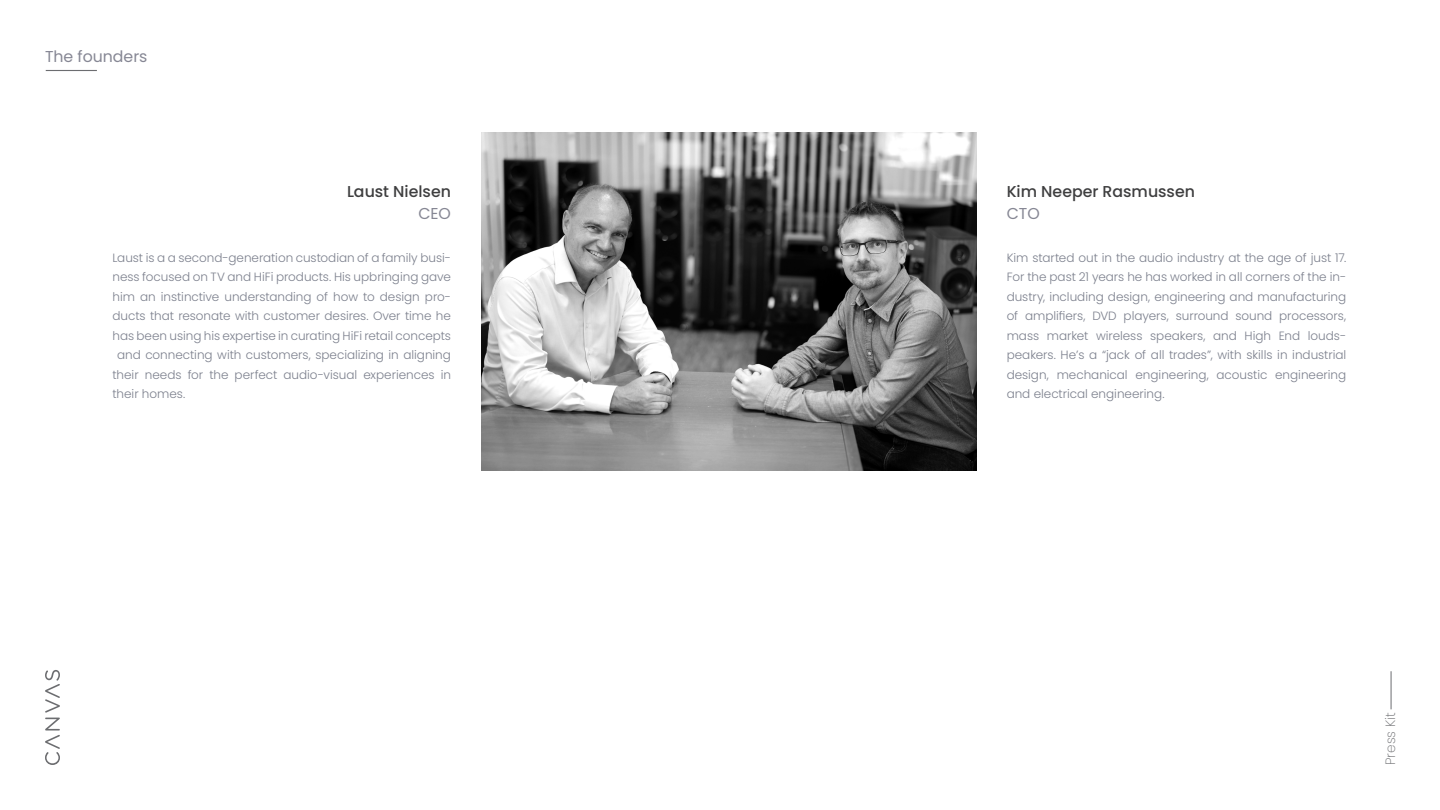
<style>
.page{position:relative;width:1440px;height:810px;background:#fff}
.page>*{position:absolute;margin:0;border:0;box-sizing:border-box;transform-origin:0 0}
.t1{font:500 15.75px "Poppins";color:#3e3e3f}
.t2{font:15.75px "Poppins";color:#868794}
.t3{font:200 13.5px "Poppins";color:#6c6d70}
.t4{font:300 12px/19.5px "Poppins";color:#7c808d;text-align:justify}
</style>
<div class="page">
<svg style="left:45px;top:670px;width:15px;height:95px"></svg>
<hr style="left:1391px;top:671px;width:1px;height:38px;background:#6c6d70">
<hr style="left:46px;top:70px;width:51px;height:1px;background:#6c6d70">
<img style="left:482px;top:133px;width:494px;height:338px">
<h1 class="t2" style="left:45px;top:47px;width:104px">The founders</h1>
<h1 class="t1" style="left:347px;top:182px;width:105px">Laust Nielsen</h1>
<h1 class="t2" style="left:418px;top:204px;width:34px">CEO</h1>
<p class="t4" style="left:113px;top:248px;width:340px">Laust is a a second-generation custodian of a family busi-</p>
<p class="t4" style="left:113px;top:268px;width:340px">ness focused on TV and HiFi products. His upbringing gave</p>
<p class="t4" style="left:113px;top:287px;width:340px">him an instinctive understanding of how to design pro-</p>
<p class="t4" style="left:113px;top:307px;width:340px">ducts that resonate with customer desires. Over time he</p>
<p class="t4" style="left:113px;top:326px;width:340px">has been using his expertise in curating HiFi retail concepts</p>
<p class="t4" style="left:117px;top:346px;width:335px">and connecting with customers, specializing in aligning</p>
<p class="t4" style="left:113px;top:365px;width:340px">their needs for the perfect audio-visual experiences in</p>
<p class="t4" style="left:113px;top:385px;width:74px">their homes.</p>
<h1 class="t1" style="left:1007px;top:182px;width:190px">Kim Neeper Rasmussen</h1>
<h1 class="t2" style="left:1007px;top:204px;width:35px">CTO</h1>
<p class="t4" style="left:1007px;top:248px;width:341px">Kim started out in the audio industry at the age of just 17.<br>For the past 21 years he has worked in all corners of the in&shy;dustry, including design, engineering and manufacturing of amplifiers, DVD players, surround sound processors, mass market wireless speakers, and High End louds&shy;peakers. He’s a “jack of all trades”, with skills in industrial design, mechanical engineering, acoustic engineering and electrical engineering.</p>
<p class="t3" style="left:1382px;top:765px;width:54px;rotate:-90deg">Press Kit</p>
</div>
